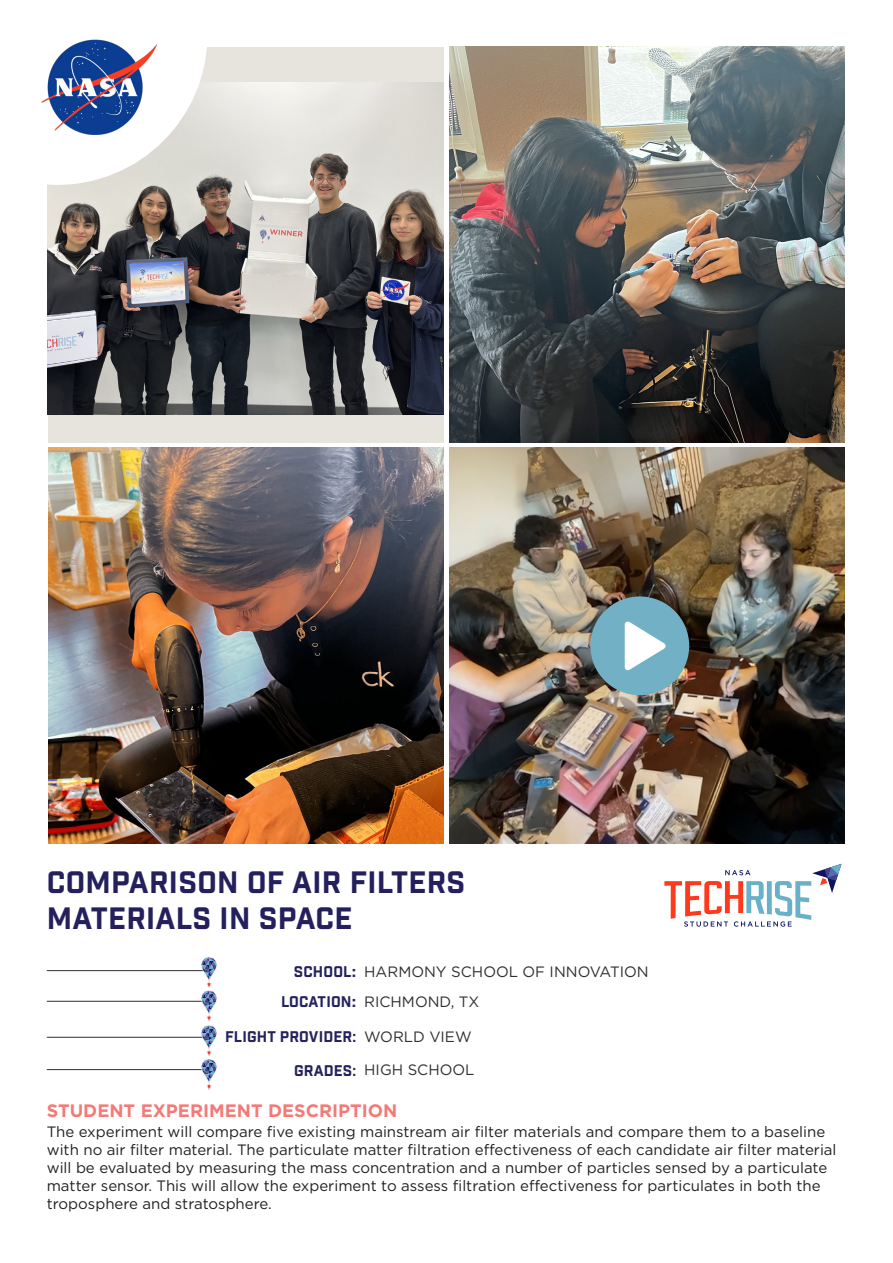
<style>
.page{position:relative;width:893px;height:1263px;background:#fff}
.page>*{position:absolute;margin:0;border:0;box-sizing:border-box;transform-origin:0 0}
.Text_Left_Justify{font:30px "Industry Inc Base";letter-spacing:.01em;color:#24205e}
.Text_Left_Justify-2{font:700 18px "Gotham";color:#f37a76}
.t1{font:15px/18px "Gotham";color:#231f20}
.t2{font:15px "Gotham";color:#312f30}
.Text_Left_Justify-3{font:15px "Industry Inc Base";letter-spacing:.01em;color:#24235c}
.s1{font-family:"Gotham";font-weight:700}
.s2{color:#312f30}
</style>
<div class="page">
<img style="left:449px;top:448px;width:396px;height:395px">
<div style="left:48px;top:47px;width:395px;height:395px;background:#e7e4dd"></div>
<img style="left:48px;top:82px;width:395px;height:332px">
<img style="left:48px;top:448px;width:396px;height:395px">
<img style="left:449px;top:47px;width:396px;height:395px">
<svg style="left:47px;top:47px;width:160px;height:138px"></svg>
<img style="left:41px;top:39px;width:125px;height:104px">
<svg style="left:664px;top:864px;width:177px;height:63px"></svg>
<hr style="left:47px;top:1069px;width:160px;height:1px;background:#312f30">
<hr style="left:47px;top:1037px;width:160px;height:1px;background:#312f30">
<hr style="left:47px;top:970px;width:160px;height:1px;background:#312f30">
<hr style="left:47px;top:1001px;width:160px;height:1px;background:#312f30">
<svg style="left:201px;top:957px;width:16px;height:133px"></svg>
<div style="left:590px;top:596px;width:99px;height:99px;background:#72b0c5;border-radius:50%"></div>
<svg style="left:625px;top:621px;width:41px;height:49px"></svg>
<p class="Text_Left_Justify" style="left:47px;top:864px;width:420px">COMPARISON OF AIR FILTERS</p>
<p class="Text_Left_Justify" style="left:47px;top:900px;width:307px">MATERIALS IN SPACE</p>
<p class="Text_Left_Justify-3" style="left:294px;top:962px;width:64px">SCHOOL<span class="s1">:</span></p>
<p class="Text_Left_Justify-3" style="left:281px;top:993px;width:77px">LOCATION<span class="s1">:</span></p>
<p class="Text_Left_Justify-3" style="left:225px;top:1028px;width:132px">FLIGHT PROVIDER:</p>
<p class="Text_Left_Justify-3" style="left:294px;top:1061px;width:64px">GRADES<span class="s2">:</span></p>
<p class="t2" style="left:364px;top:962px;width:286px">HARMONY SCHOOL OF INNOVATION</p>
<p class="t2" style="left:364px;top:992px;width:117px">RICHMOND, TX</p>
<p class="t2" style="left:364px;top:1027px;width:109px">WORLD VIEW</p>
<p class="t2" style="left:364px;top:1060px;width:112px">HIGH SCHOOL</p>
<p class="Text_Left_Justify-2" style="left:47px;top:1099px;width:352px">STUDENT EXPERIMENT DESCRIPTION</p>
<p class="t1" style="left:47px;top:1122px;width:791px">The experiment will compare five existing mainstream air filter materials and compare them to a baseline with no air filter material. The particulate matter filtration effectiveness of each candidate air filter material will be evaluated by measuring the mass concentration and a number of particles sensed by a particulate matter sensor. This will allow the experiment to assess filtration effectiveness for particulates in both the troposphere and stratosphere.</p>
</div>
